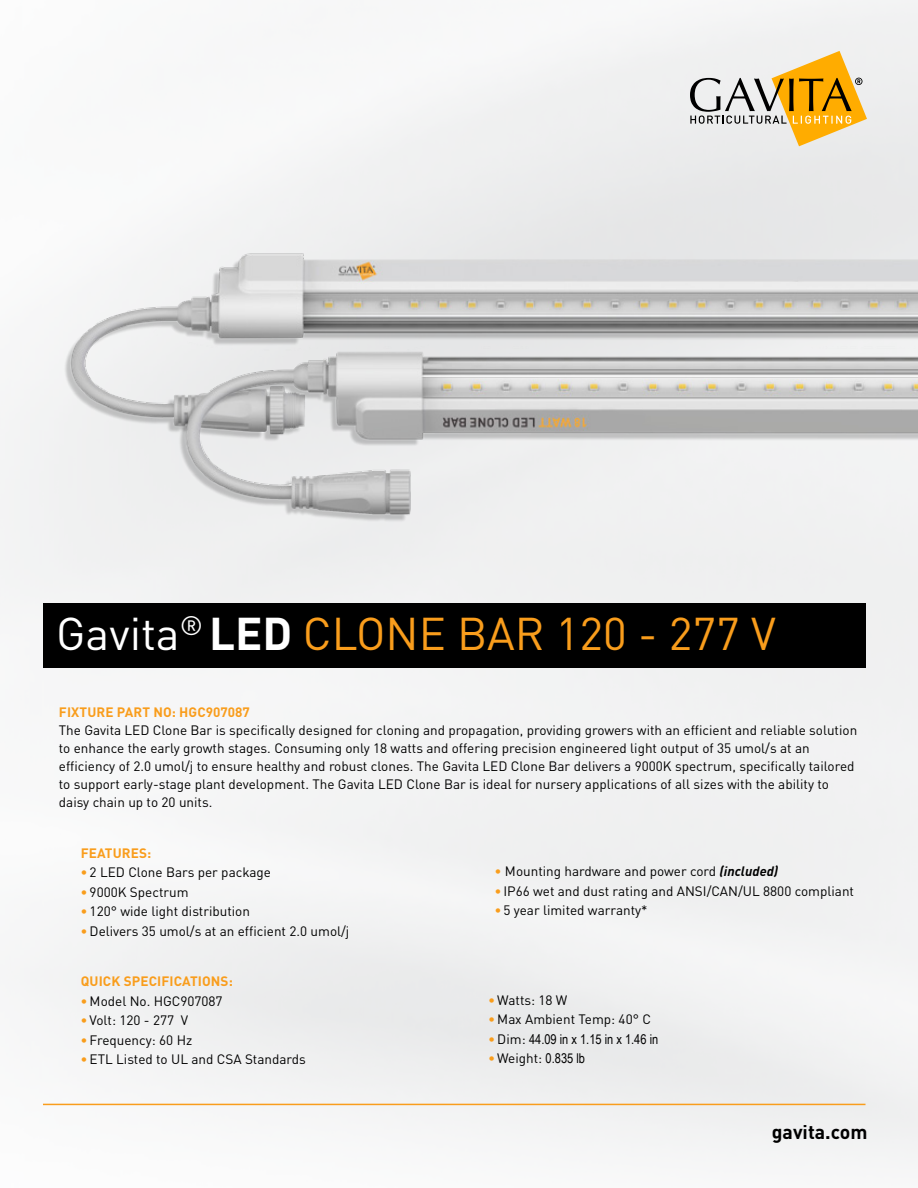
<style>
.page{position:relative;width:918px;height:1188px;background:#fff}
.page>*{position:absolute;margin:0;border:0;box-sizing:border-box;transform-origin:0 0}
.t1{font:45.3px "DIN Pro";color:#f99d1c}
.t2{font:700 19.5px "DIN Pro";color:#000}
.t3{font:13.5px/18px "DIN Pro";color:#000}
.t4{font:700 13.5px "DIN Pro";letter-spacing:.01em;color:#f99d1c}
.t5{font:13.5px "Arial Narrow";color:#000}
.s1{color:#fff}
.s2{font-weight:700;color:#fff}
.s3{color:#f99d1c}
.s4{font-weight:700;font-style:italic}
.s5{font-family:"DIN Pro";color:#f99d1c}
.s6{font-family:"DIN Pro"}
.s7{font-family:"Arial Narrow"}
</style>
<div class="page">
<div style="left:0;top:0;width:918px;height:1165px;background:#f2f3f3"></div>
<hr style="left:43px;top:1104px;width:823px;height:1px;background:#f99d1c">
<svg style="left:690px;top:51px;width:177px;height:95px"></svg>
<div style="left:43px;top:603px;width:823px;height:64px;background:#000"></div>
<img style="left:55px;top:164px;width:863px;height:391px">
<h1 class="t1" style="left:56px;top:598px;width:721px"><span class="s1">Gavita</span><sup>®</sup> <span class="s2">LED</span> CLONE BAR 120 - 277 V</h1>
<p class="t4" style="left:59px;top:701px;width:192px">FIXTURE PART NO: HGC907087</p>
<p class="t3" style="left:59px;top:720px;width:800px">The Gavita LED Clone Bar is specifically designed for cloning and propagation, providing growers with an efficient and reliable solution to enhance the early growth stages. Consuming only 18 watts and offering precision engineered light output of 35 umol/s at an efficiency of 2.0 umol/j to ensure healthy and robust clones. The Gavita LED Clone Bar delivers a 9000K spectrum, specifically tailored to support early-stage plant development. The Gavita LED Clone Bar is ideal for nursery applications of all sizes with the ability to daisy chain up to 20 units.</p>
<p class="t4" style="left:81px;top:842px;width:72px">FEATURES:</p>
<p class="t3" style="left:81px;top:862px;width:192px"><span class="s3">•</span> 2 LED Clone Bars per package</p>
<p class="t3" style="left:81px;top:882px;width:110px"><span class="s3">•</span> 9000K Spectrum</p>
<p class="t3" style="left:81px;top:901px;width:171px"><span class="s3">•</span> 120° wide light distribution</p>
<p class="t3" style="left:81px;top:921px;width:270px"><span class="s3">•</span>Delivers 35 umol/s at an efficient 2.0 umol/j</p>
<p class="t4" style="left:81px;top:970px;width:154px">QUICK SPECIFICATIONS:</p>
<p class="t3" style="left:81px;top:991px;width:143px"><span class="s3">•</span>Model No. HGC907087</p>
<p class="t3" style="left:81px;top:1010px;width:109px"><span class="s3">•</span>Volt: 120 - 277 V</p>
<p class="t3" style="left:81px;top:1030px;width:113px"><span class="s3">•</span>Frequency: 60 Hz</p>
<p class="t3" style="left:81px;top:1049px;width:227px"><span class="s3">•</span>ETL Listed to UL and CSA Standards</p>
<p class="t3" style="left:494px;top:861px;width:285px"><span class="s3">•</span> Mounting hardware and power cord <span class="s4">(included)</span></p>
<p class="t3" style="left:494px;top:881px;width:361px"><span class="s3">•</span> IP66 wet and dust rating and ANSI/CAN/UL 8800 compliant</p>
<p class="t3" style="left:494px;top:900px;width:155px"><span class="s3">•</span> 5 year limited warranty*</p>
<p class="t3" style="left:488px;top:989px;width:81px"><span class="s3">•</span>Watts: 18 W</p>
<p class="t3" style="left:488px;top:1009px;width:164px"><span class="s3">•</span>Max Ambient Temp: 40° C</p>
<p class="t5" style="left:488px;top:1029px;width:171px"><span class="s5">•</span><span class="s6">Dim:</span> 44.09 in x 1.15 in x 1.46 in</p>
<p class="t3" style="left:488px;top:1048px;width:98px"><span class="s3">•</span>Weight: <span class="s7">0.835 lb</span></p>
<h2 class="t2" style="left:772px;top:1115px;width:97px">gavita.com</h2>
</div>
